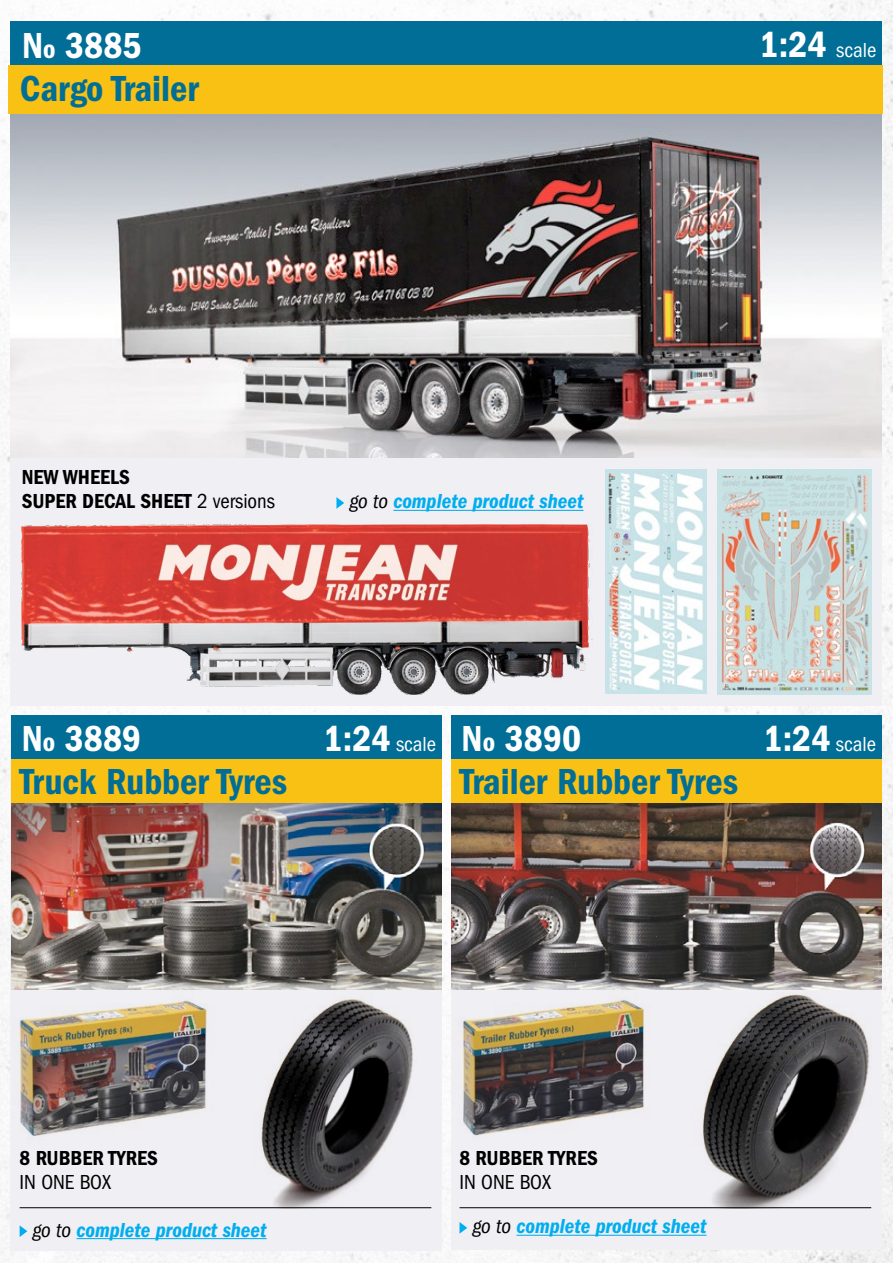
<style>
.page{position:relative;width:893px;height:1263px;background:#fff}
.page>*{position:absolute;margin:0;border:0;box-sizing:border-box;transform-origin:0 0}
.t1{font:37.5px "ITC Franklin Gothic Std Dm Cd";color:#006e96}
.t2{font:37.5px "ITC Franklin Gothic Std Dm Cd";color:#fff}
.t3{font:21px "ITC Franklin Gothic Std Dm Cd It";color:#00aeef}
.t4{font:21px "ITC Franklin Gothic Std Dm Cd";color:#000}
.t5{font:condensed 21px "ITC Franklin Gothic Std";color:#fff}
.t6{font:condensed 21px "ITC Franklin Gothic Std";color:#000}
.s1{font-size:27px}
.s2{font-family:"ITC Franklin Gothic Std Dm Cd";font-stretch:normal;font-size:37.5px}
.s3{font-family:"ITC Franklin Gothic Std";font-stretch:condensed}
.s4{font-family:"ITC Franklin Gothic Std";font-style:italic;font-stretch:condensed;color:#000}
</style>
<div class="page">
<img style="left:0;top:0;width:893px;height:1263px">
<div style="left:10px;top:715px;width:432px;height:535px;background:#f0eff3"></div>
<div style="left:451px;top:748px;width:431px;height:502px;background:#f0eff3"></div>
<div style="left:11px;top:715px;width:431px;height:44px;background:#006e96"></div>
<div style="left:451px;top:715px;width:431px;height:44px;background:#006e96"></div>
<div style="left:11px;top:759px;width:431px;height:44px;background:#f8c114"></div>
<div style="left:451px;top:759px;width:431px;height:44px;background:#f8c114"></div>
<img style="left:11px;top:803px;width:431px;height:186px">
<img style="left:451px;top:803px;width:431px;height:186px">
<hr style="left:77px;top:1238px;width:190px;height:1px;background:#00aeef">
<svg style="left:20px;top:1225px;width:7px;height:12px"></svg>
<hr style="left:516px;top:1235px;width:191px;height:1px;background:#00aeef">
<svg style="left:459px;top:1222px;width:8px;height:12px"></svg>
<div style="left:10px;top:21px;width:872px;height:44px;background:#006e96"></div>
<div style="left:10px;top:443px;width:872px;height:263px;background:#f0eff3"></div>
<img style="left:10px;top:114px;width:872px;height:343px">
<div style="left:9px;top:65px;width:874px;height:49px;background:#f8c114"></div>
<img style="left:682px;top:981px;width:194px;height:227px">
<img style="left:242px;top:981px;width:194px;height:227px">
<img style="left:436px;top:989px;width:234px;height:155px">
<img style="left:0;top:989px;width:230px;height:155px">
<hr style="left:459px;top:1207px;width:412px;height:1px;background:#000">
<hr style="left:20px;top:1207px;width:411px;height:1px;background:#000">
<img style="left:717px;top:470px;width:154px;height:224px">
<img style="left:606px;top:470px;width:100px;height:223px">
<img style="left:22px;top:525px;width:571px;height:169px">
<hr style="left:393px;top:510px;width:190px;height:1px;background:#00aeef">
<svg style="left:336px;top:497px;width:8px;height:12px"></svg>
<p class="t2" style="left:22px;top:24px;width:121px">N<span class="s1">o</span> 3885</p>
<p class="t5" style="left:760px;top:39px;width:118px"><span class="s2">1:24</span> scale</p>
<p class="t1" style="left:20px;top:67px;width:181px">Cargo Trailer</p>
<p class="t4" style="left:22px;top:465px;width:110px">NEW WHEELS</p>
<p class="t4" style="left:22px;top:489px;width:255px">SUPER DECAL SHEET <span class="s3">2 versions</span></p>
<p class="t3" style="left:349px;top:489px;width:236px"><span class="s4">go to</span> complete product sheet</p>
<p class="t2" style="left:22px;top:717px;width:121px">N<span class="s1">o</span> 3889</p>
<p class="t2" style="left:462px;top:717px;width:121px">N<span class="s1">o</span> 3890</p>
<p class="t1" style="left:20px;top:760px;width:269px">Truck Rubber Tyres</p>
<p class="t1" style="left:459px;top:760px;width:280px">Trailer Rubber Tyres</p>
<p class="t5" style="left:324px;top:732px;width:114px"><span class="s2">1:24</span> scale</p>
<p class="t5" style="left:763px;top:732px;width:114px"><span class="s2">1:24</span> scale</p>
<p class="t4" style="left:20px;top:1146px;width:140px">8 RUBBER TYRES</p>
<p class="t6" style="left:20px;top:1170px;width:93px">IN ONE BOX</p>
<p class="t4" style="left:459px;top:1146px;width:140px">8 RUBBER TYRES</p>
<p class="t6" style="left:459px;top:1170px;width:93px">IN ONE BOX</p>
<p class="t3" style="left:33px;top:1217px;width:236px"><span class="s4">go to</span> complete product sheet</p>
<p class="t3" style="left:472px;top:1214px;width:236px"><span class="s4">go to</span> complete product sheet</p>
</div>
